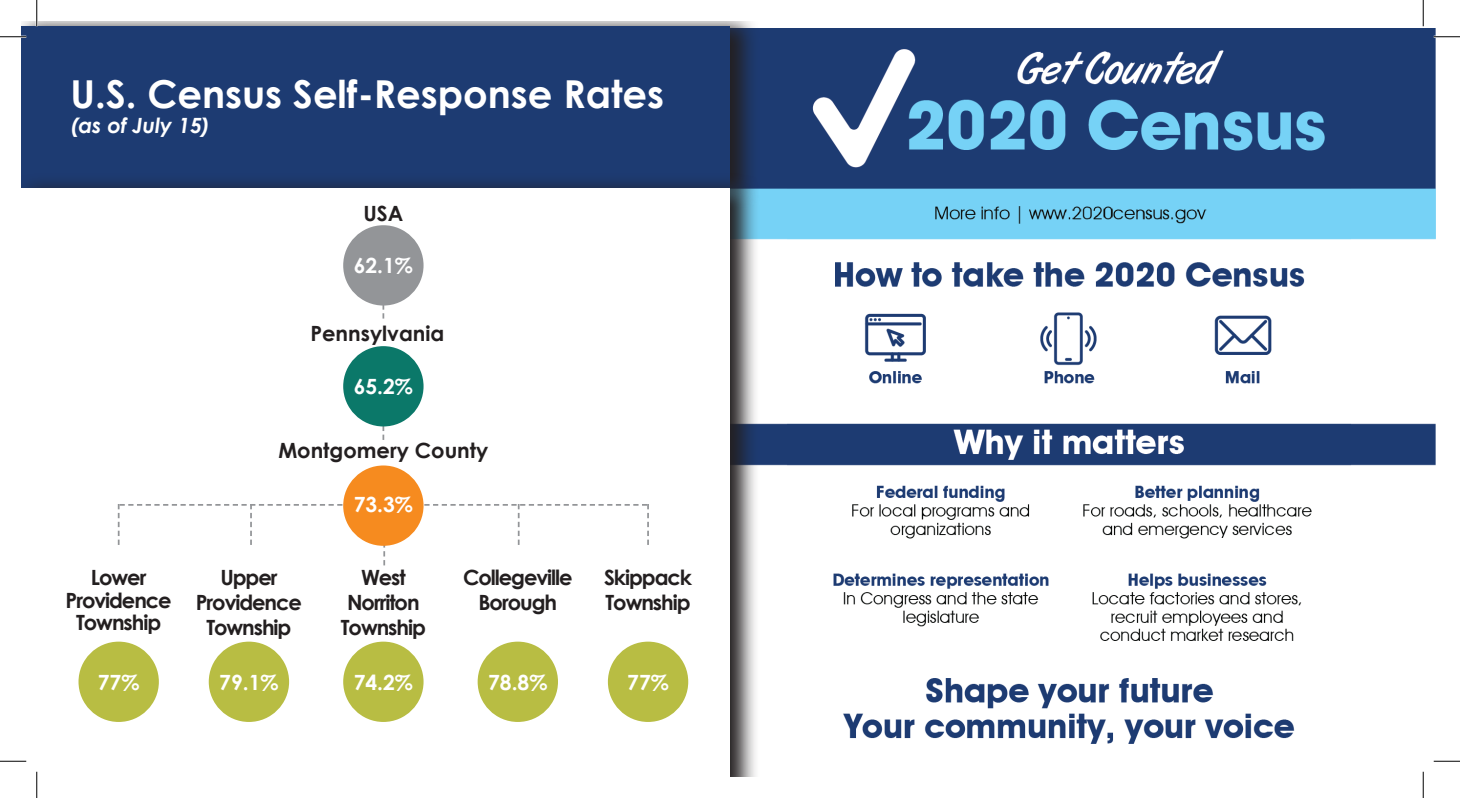
<style>
.page{position:relative;width:1460px;height:798px;background:#fff}
.page>*{position:absolute;margin:0;border:0;box-sizing:border-box;transform-origin:0 0}
.t1{font:700 38.5px "Century Gothic";color:#fff}
.t2{font:700 21px/25.2px "Century Gothic";letter-spacing:-.05em;color:#231f20;text-align:center}
.t3{font:700 21px "Century Gothic";color:#fff}
.t4{font:700 21px "Century Gothic";color:#231f20}
.t5{font:italic 700 21px "Century Gothic";color:#fff}
</style>
<div class="page">
<img style="left:760px;top:28px;width:675px;height:716px">
<svg style="left:21px;top:21px;width:739px;height:152px;background:#687183"></svg>
<div style="left:21px;top:26px;width:709px;height:163px;background:#1d3b72"></div>
<svg style="left:21px;top:173px;width:739px;height:604px"></svg>
<div style="left:21px;top:189px;width:709px;height:588px;background:#fff"></div>
<svg style="left:382px;top:306px;width:2px;height:13px"></svg>
<svg style="left:382px;top:426px;width:2px;height:14px"></svg>
<div style="left:343px;top:225px;width:80px;height:81px;background:#939598;border-radius:50%"></div>
<div style="left:343px;top:346px;width:80px;height:80px;background:#0b7869;border-radius:50%"></div>
<div style="left:343px;top:642px;width:80px;height:80px;background:#b8bd43;border-radius:50%"></div>
<div style="left:477px;top:642px;width:81px;height:80px;background:#b8bd43;border-radius:50%"></div>
<div style="left:608px;top:642px;width:80px;height:80px;background:#b8bd43;border-radius:50%"></div>
<div style="left:209px;top:642px;width:80px;height:80px;background:#b8bd43;border-radius:50%"></div>
<div style="left:78px;top:642px;width:81px;height:80px;background:#b8bd43;border-radius:50%"></div>
<svg style="left:118px;top:504px;width:531px;height:61px"></svg>
<div style="left:343px;top:465px;width:80px;height:81px;background:#f68b1f;border-radius:50%"></div>
<hr style="left:0;top:36px;width:26px;height:2px;background:#fff">
<hr style="left:1433px;top:36px;width:27px;height:2px;background:#fff">
<hr style="left:36px;top:0;width:2px;height:26px;background:#fff">
<svg style="left:0;top:36px;width:26px;height:1px"></svg>
<svg style="left:1433px;top:36px;width:27px;height:1px"></svg>
<svg style="left:0;top:761px;width:26px;height:1px"></svg>
<svg style="left:1433px;top:761px;width:27px;height:1px"></svg>
<svg style="left:36px;top:0;width:1px;height:26px"></svg>
<svg style="left:36px;top:772px;width:1px;height:26px"></svg>
<svg style="left:1422px;top:0;width:1px;height:26px"></svg>
<svg style="left:1422px;top:772px;width:1px;height:26px"></svg>
<h1 class="t1" style="left:70px;top:64px;width:595px">U.S. Census Self-Response Rates</h1>
<p class="t5" style="left:70px;top:109px;width:141px">(as of July 15)</p>
<p class="t2" style="left:363px;top:200px;width:41px">USA</p>
<p class="t3" style="left:354px;top:250px;width:61px">62.1%</p>
<p class="t4" style="left:310px;top:317px;width:135px">Pennsylvania</p>
<p class="t3" style="left:354px;top:371px;width:61px">65.2%</p>
<p class="t4" style="left:278px;top:435px;width:211px">Montgomery County</p>
<p class="t3" style="left:354px;top:488px;width:61px">73.3%</p>
<p class="t2" style="left:66px;top:565px;width:108px;line-height:22.8px">Lower<br>Providence<br>Township</p>
<p class="t2" style="left:196px;top:564px;width:108px">Upper<br>Providence<br>Township</p>
<p class="t2" style="left:341px;top:564px;width:87px">West<br>Norriton<br>Township</p>
<p class="t2" style="left:463px;top:564px;width:111px">Collegeville<br>Borough</p>
<p class="t2" style="left:604px;top:564px;width:89px;text-align:left">Skippack<br>Township</p>
<p class="t3" style="left:98px;top:666px;width:43px">77%</p>
<p class="t3" style="left:219px;top:666px;width:61px">79.1%</p>
<p class="t3" style="left:354px;top:666px;width:61px">74.2%</p>
<p class="t3" style="left:488px;top:666px;width:61px">78.8%</p>
<p class="t3" style="left:627px;top:666px;width:43px">77%</p>
</div>
